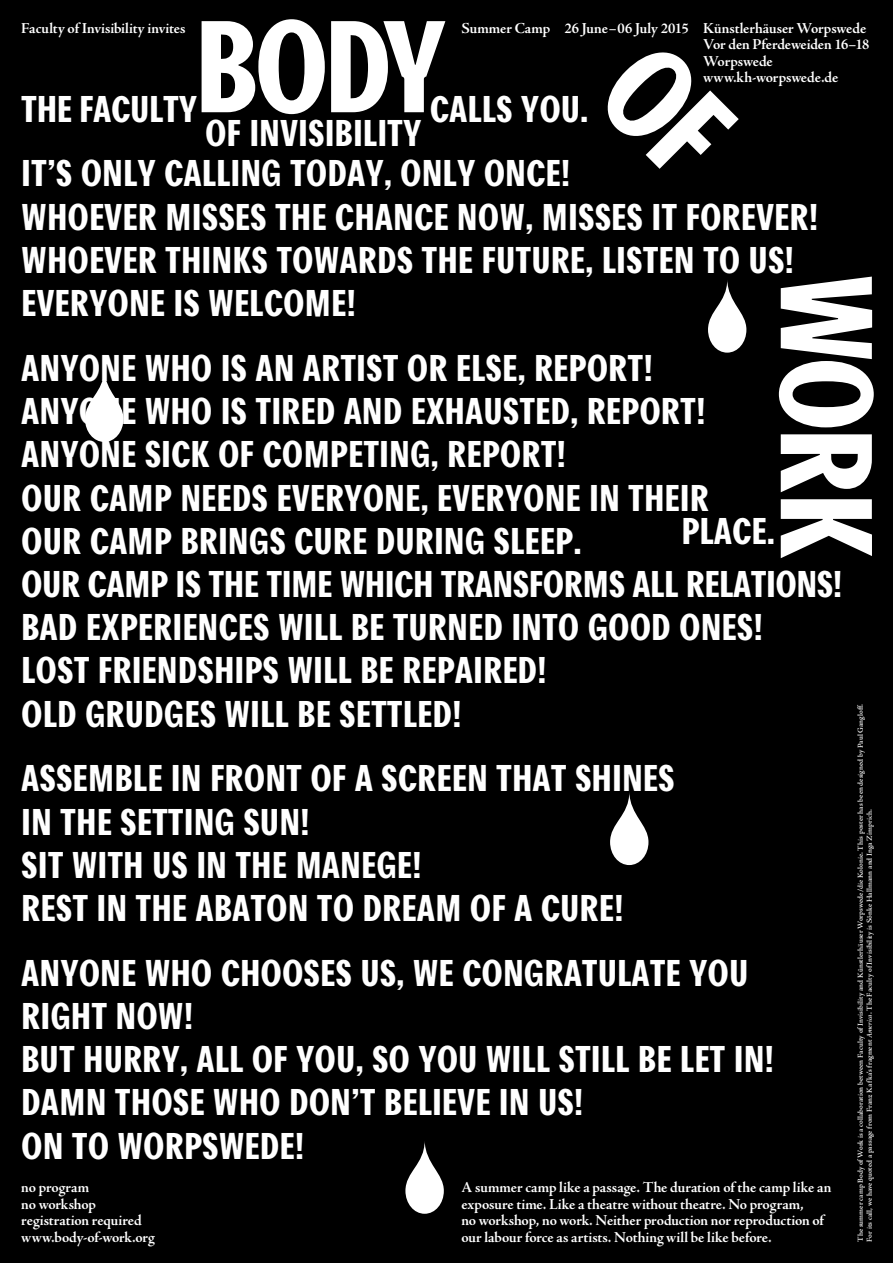
<style>
.page{position:relative;width:893px;height:1263px;background:#000}
.page>*{position:absolute;margin:0;border:0;box-sizing:border-box;transform-origin:0 0}
.t1{font:126px "Agipo Bold Cond";letter-spacing:-.04em;color:#fff}
.t2{font:36px/43.2px "Agipo Bold Cond";color:#fff}
.t3{font:15.75px/16.5px "Adobe Jenson MM 600 21";letter-spacing:-.005em;color:#fff}
.t4{font:7.88px/9px "Adobe Jenson MM 506 10";letter-spacing:.005em;color:#fff}
.s1{font-family:"Adobe Jenson MM It 506 10"}
</style>
<div class="page">
<svg style="left:85px;top:369px;width:38px;height:73px"></svg>
<svg style="left:708px;top:280px;width:38px;height:73px"></svg>
<svg style="left:405px;top:1141px;width:39px;height:73px"></svg>
<svg style="left:610px;top:793px;width:38px;height:72px"></svg>
<p class="t1" style="left:194px;top:-30px;width:254px">BODY</p>
<p class="t3" style="left:21px;top:20px;width:166px">Faculty of Invisibility invites</p>
<p class="t3" style="left:461px;top:20px;width:90px">Summer Camp</p>
<p class="t3" style="left:564px;top:20px;width:126px">26 June–06 July 2015</p>
<p class="t3" style="left:703px;top:20px;width:165px">Künstlerhäuser Worpswede</p>
<p class="t3" style="left:703px;top:36px;width:168px">Vor den Pferdeweiden 16–18</p>
<p class="t3" style="left:703px;top:53px;width:137px">Worpswede www.kh-worpswede.de</p>
<p class="t2" style="left:430px;top:84px;width:160px">CALLS YOU.</p>
<p class="t2" style="left:21px;top:149px;width:799px">IT’S ONLY CALLING TODAY, ONLY ONCE!<br>WHOEVER MISSES THE CHANCE NOW, MISSES IT FOREVER!<br>WHOEVER THINKS TOWARDS THE FUTURE, LISTEN TO US!<br>EVERYONE IS WELCOME!</p>
<p class="t2" style="left:21px;top:343px;width:689px">ANYONE WHO IS AN ARTIST OR ELSE, REPORT!<br>ANYONE WHO IS TIRED AND EXHAUSTED, REPORT!<br>ANYONE SICK OF COMPETING, REPORT!<br>OUR CAMP NEEDS EVERYONE, EVERYONE IN THEIR</p>
<p class="t2" style="left:21px;top:516px;width:562px">OUR CAMP BRINGS CURE DURING SLEEP.</p>
<p class="t2" style="left:21px;top:84px;width:177px">THE FACULTY</p>
<p class="t2" style="left:205px;top:109px;width:218px">OF INVISIBILITY</p>
<p class="t1" style="left:923px;top:273px;width:288px;rotate:90deg">WORK</p>
<p class="t2" style="left:21px;top:502px;width:823px;line-height:52.9px;text-indent:660px">PLACE.<br>OUR CAMP IS THE TIME WHICH TRANSFORMS ALL RELATIONS!</p>
<p class="t2" style="left:21px;top:603px;width:743px">BAD EXPERIENCES WILL BE TURNED INTO GOOD ONES!<br>LOST FRIENDSHIPS WILL BE REPAIRED!<br>OLD GRUDGES WILL BE SETTLED!</p>
<p class="t2" style="left:21px;top:754px;width:655px">ASSEMBLE IN FRONT OF A SCREEN THAT SHINES<br>IN THE SETTING SUN!<br>SIT WITH US IN THE MANEGE!</p>
<p class="t2" style="left:21px;top:873px;width:729px;line-height:64.8px">REST IN THE ABATON TO DREAM OF A CURE!<br>ANYONE WHO CHOOSES US, WE CONGRATULATE YOU</p>
<p class="t2" style="left:21px;top:991px;width:754px">RIGHT NOW!<br>BUT HURRY, ALL OF YOU, SO YOU WILL STILL BE LET IN!<br>DAMN THOSE WHO DON’T BELIEVE IN US!</p>
<p class="t2" style="left:21px;top:1121px;width:285px">ON TO WORPSWEDE!</p>
<p class="t4" style="left:856px;top:1242px;width:539px;rotate:-90deg">The summer camp Body of Work is a collaboration between Faculty of Invisibility and Künstlerhäuser Worpswede/die Kolonie. This poster has been designed by Paul Gangloff.<br>For its call, we have quoted a passage from Franz Kafka’s fragment <span class="s1">America</span>. The Faculty of Invisibility is Sönke Hallmann and Inga Zimprich.</p>
<p class="t3" style="left:461px;top:1179px;width:371px">A summer camp like a passage. The duration of the camp like an exposure time. Like a theatre without theatre. No program,<br>no workshop, no work. Neither production nor reproduction of our labour force as artists. Nothing will be like before.</p>
<p class="t3" style="left:21px;top:1179px;width:70px">no program</p>
<p class="t3" style="left:21px;top:1196px;width:76px">no workshop</p>
<p class="t3" style="left:21px;top:1212px;width:122px">registration required</p>
<p class="t3" style="left:21px;top:1229px;width:135px">www.body-of-work.org</p>
</div>
